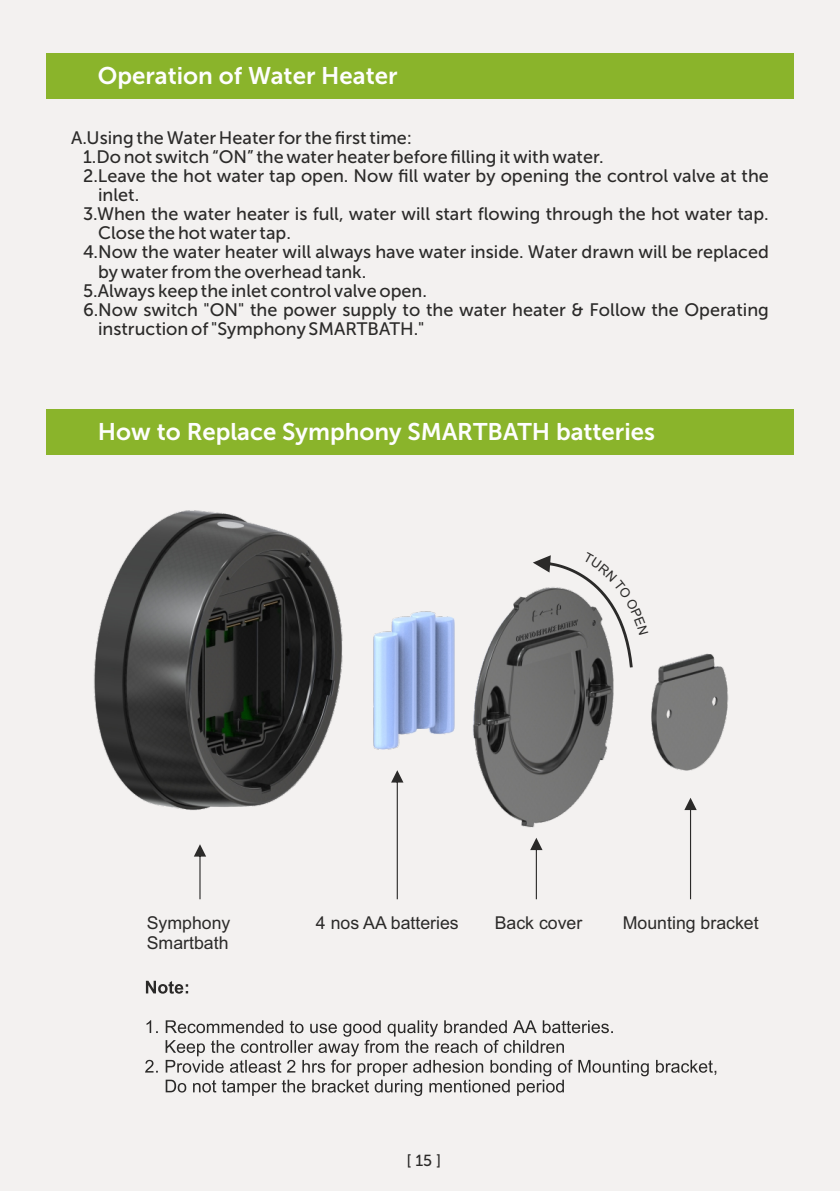
<style>
.page{position:relative;width:840px;height:1191px;background:#fff}
.page>*{position:absolute;margin:0;border:0;box-sizing:border-box;transform-origin:0 0}
.t1{font:24px "Museo Sans 700";color:#fefefe}
.t2{font:18px "Museo Sans 500";color:#2b2a29}
.t3{font:17.8px "Arial";color:#2b2a29}
.t4{font:16px "Museo Sans 500";color:#2b2a29}
</style>
<div class="page">
<div style="left:0;top:0;width:839px;height:1191px;background:#f3f1f0"></div>
<img style="left:93px;top:510px;width:636px;height:340px">
<div style="left:46px;top:53px;width:747px;height:45px;background:#8ab42b"></div>
<div style="left:46px;top:409px;width:747px;height:45px;background:#8ab42b"></div>
<svg style="left:194px;top:844px;width:12px;height:55px"></svg>
<svg style="left:391px;top:770px;width:12px;height:129px"></svg>
<svg style="left:530px;top:837px;width:12px;height:62px"></svg>
<svg style="left:684px;top:797px;width:12px;height:102px"></svg>
<svg style="left:145px;top:980px;width:571px;height:116px"></svg>
<svg style="left:532px;top:552px;width:116px;height:115px"></svg>
<h1 class="t1" style="left:98px;top:66px;width:301px">Operation of Water Heater</h1>
<p class="t2" style="left:71px;top:131px;width:342px">A.Using the Water Heater for the first time:</p>
<p class="t2" style="left:83px;top:150px;width:521px">1.Do not switch “ON” the water heater before filling it with water.</p>
<p class="t2" style="left:83px;top:169px;width:686px">2.Leave the hot water tap open. Now fill water by opening the control valve at the</p>
<p class="t2" style="left:98px;top:188px;width:43px">inlet.</p>
<p class="t2" style="left:83px;top:207px;width:686px">3.When the water heater is full, water will start flowing through the hot water tap.</p>
<p class="t2" style="left:98px;top:226px;width:194px">Close the hot water tap.</p>
<p class="t2" style="left:83px;top:245px;width:687px">4.Now the water heater will always have water inside. Water drawn will be replaced</p>
<p class="t2" style="left:98px;top:264px;width:269px">by water from the overhead tank.</p>
<p class="t2" style="left:83px;top:283px;width:345px">5.Always keep the inlet control valve open.</p>
<p class="t2" style="left:83px;top:302px;width:687px">6.Now switch "ON" the power supply to the water heater &amp; Follow the Operating</p>
<p class="t2" style="left:98px;top:321px;width:327px">instruction of "Symphony SMARTBATH."</p>
<h1 class="t1" style="left:98px;top:422px;width:558px">How to Replace Symphony SMARTBATH batteries</h1>
<p class="t3" style="left:147px;top:916px;width:85px">Symphony</p>
<p class="t3" style="left:316px;top:916px;width:144px">4 nos AA batteries</p>
<p class="t3" style="left:494px;top:916px;width:89px">Back cover</p>
<p class="t3" style="left:622px;top:916px;width:137px">Mounting bracket</p>
<p class="t3" style="left:147px;top:936px;width:83px">Smartbath</p>
<p class="t4" style="left:406px;top:1153px;width:36px">[ 15 ]</p>
</div>
